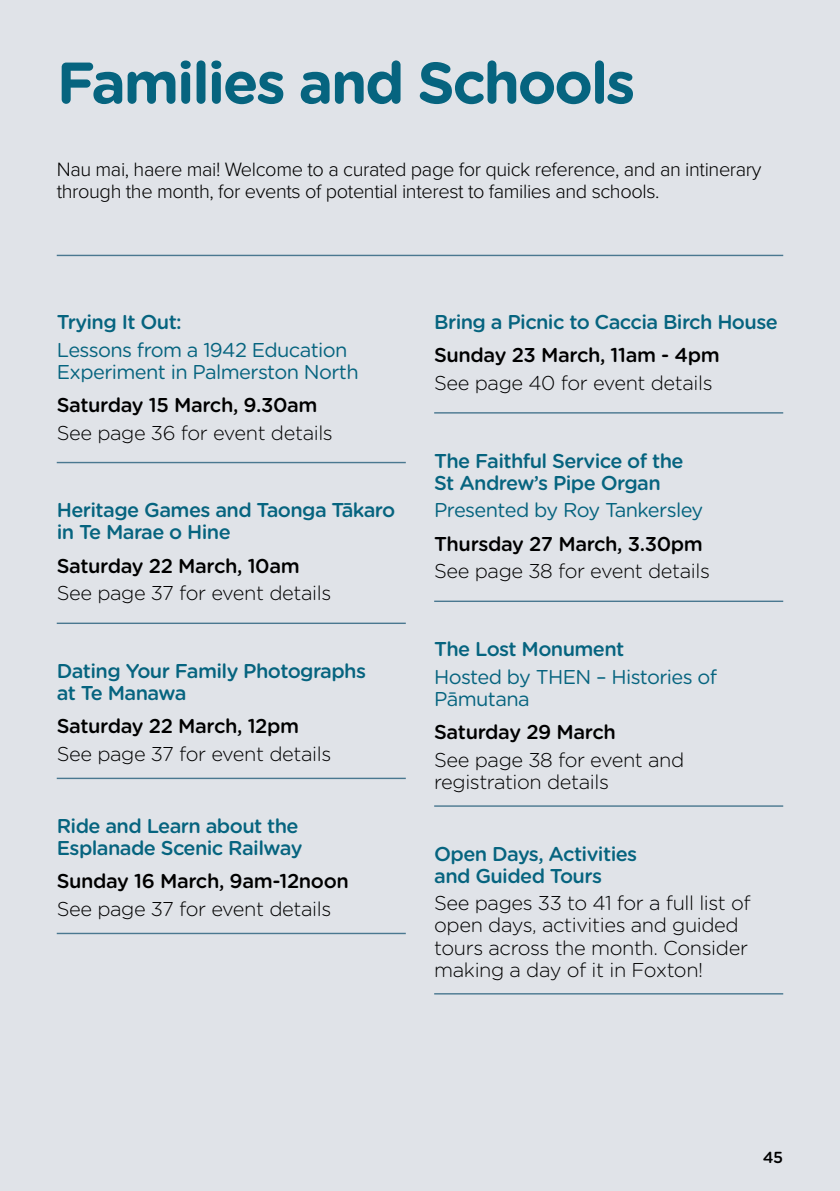
<style>
.page{position:relative;width:840px;height:1191px;background:#fff}
.page>*{position:absolute;margin:0;border:0;box-sizing:border-box;transform-origin:0 0}
.t1{font:700 58.4px "Gotham Rounded";letter-spacing:-.04em;color:#06647f}
.t2{font:300 20px/22px "Gotham Rounded";letter-spacing:-.02em;color:#000}
.t3{font:500 20px/22px "Gotham Rounded";letter-spacing:-.03em;color:#06647f}
.t4{font:500 20px "Gotham Rounded";letter-spacing:-.02em;color:#000}
.t5{font:300 20px/22px "Proxima Nova";letter-spacing:-.02em;color:#000}
.t6{font:20px/22px "Gotham Rounded";letter-spacing:-.03em;color:#06647f}
.t7{font:500 16px "Gotham Rounded";color:#000}
</style>
<div class="page">
<div style="left:0;top:0;width:839px;height:1191px;background:#e0e3e8"></div>
<hr style="left:57px;top:255px;width:725px;height:1px;background:#4a7890">
<hr style="left:57px;top:462px;width:348px;height:1px;background:#4a7890">
<hr style="left:434px;top:412px;width:348px;height:1px;background:#4a7890">
<hr style="left:434px;top:600px;width:348px;height:2px;background:#4a7890">
<hr style="left:57px;top:622px;width:348px;height:2px;background:#4a7890">
<hr style="left:57px;top:777px;width:348px;height:2px;background:#4a7890">
<hr style="left:57px;top:932px;width:348px;height:2px;background:#4a7890">
<hr style="left:434px;top:805px;width:348px;height:1px;background:#4a7890">
<hr style="left:434px;top:993px;width:348px;height:1px;background:#4a7890">
<h1 class="t1" style="left:57px;top:40px;width:579px">Families and Schools</h1>
<p class="t5" style="left:57px;top:157px;width:705px">Nau mai, haere mai! Welcome to a curated page for quick reference, and an intinerary through the month, for events of potential interest to families and schools.</p>
<p class="t3" style="left:57px;top:310px;width:127px">Trying It Out:</p>
<p class="t6" style="left:57px;top:337px;width:303px">Lessons from a 1942 Education<br>Experiment in Palmerston North</p>
<p class="t4" style="left:57px;top:390px;width:262px">Saturday 15 March, 9.30am</p>
<p class="t2" style="left:57px;top:420px;width:277px">See page 36 for event details</p>
<p class="t3" style="left:57px;top:498px;width:340px">Heritage Games and Taonga Tākaro in Te Marae o Hine</p>
<p class="t4" style="left:57px;top:551px;width:244px">Saturday 22 March, 10am</p>
<p class="t2" style="left:57px;top:581px;width:276px">See page 37 for event details</p>
<p class="t3" style="left:57px;top:659px;width:311px">Dating Your Family Photographs at Te Manawa</p>
<p class="t4" style="left:57px;top:712px;width:244px">Saturday 22 March, 12pm</p>
<p class="t2" style="left:57px;top:742px;width:276px">See page 37 for event details</p>
<p class="t3" style="left:57px;top:814px;width:247px">Ride and Learn about the<br>Esplanade Scenic Railway</p>
<p class="t4" style="left:57px;top:867px;width:293px">Sunday 16 March, 9am-12noon</p>
<p class="t2" style="left:57px;top:897px;width:276px">See page 37 for event details</p>
<p class="t3" style="left:434px;top:310px;width:345px">Bring a Picnic to Caccia Birch House</p>
<p class="t4" style="left:434px;top:341px;width:287px">Sunday 23 March, 11am - 4pm</p>
<p class="t2" style="left:434px;top:371px;width:280px">See page 40 for event details</p>
<p class="t3" style="left:434px;top:449px;width:251px">The Faithful Service of the<br>St Andrew’s Pipe Organ</p>
<p class="t6" style="left:434px;top:498px;width:270px">Presented by Roy Tankersley</p>
<p class="t4" style="left:434px;top:529px;width:270px">Thursday 27 March, 3.30pm</p>
<p class="t2" style="left:434px;top:559px;width:277px">See page 38 for event details</p>
<p class="t3" style="left:434px;top:637px;width:192px">The Lost Monument</p>
<p class="t6" style="left:434px;top:664px;width:284px">Hosted by THEN – Histories of<br>Pāmutana</p>
<p class="t4" style="left:434px;top:717px;width:183px">Saturday 29 March</p>
<p class="t2" style="left:434px;top:747px;width:251px">See page 38 for event and registration details</p>
<p class="t3" style="left:434px;top:842px;width:204px">Open Days, Activities and Guided Tours</p>
<p class="t2" style="left:434px;top:891px;width:318px">See pages 33 to 41 for a full list of open days, activities and guided tours across the month. Consider making a day of it in Foxton!</p>
<p class="t7" style="left:762px;top:1145px;width:22px">45</p>
</div>
